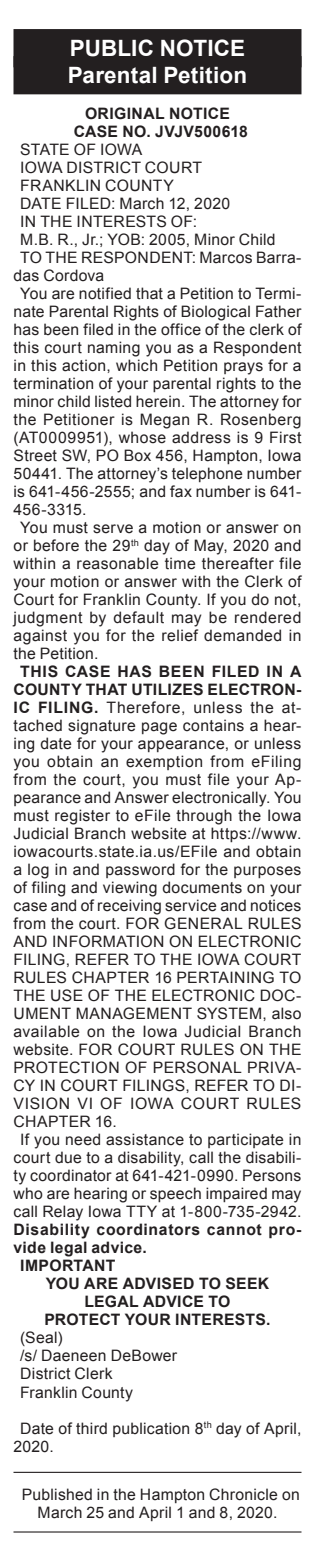
<style>
.page{position:relative;width:315px;height:1556px;background:#fff}
.page>*{position:absolute;margin:0;border:0;box-sizing:border-box;transform-origin:0 0}
.Reversed_Heading_Tit{font:700 22.5px "Arial";letter-spacing:.01em;color:#fff}
.Reversed_Heading_All{font:700 22.5px "Arial";letter-spacing:.005em;color:#fff}
._1_Column_Arial{font:15.75px/18px "Arial";letter-spacing:.02em;color:#231f20;text-align:justify}
._1_Column__Claims{font:700 15.75px "Arial";letter-spacing:.02em;color:#231f20}
._2nd_Heading{font:700 15.75px "Arial";letter-spacing:.02em;color:#231f20}
._1st_Heading{font:700 15.75px "Arial";letter-spacing:.025em;color:#231f20}
._1_Column_Arial-2{font:700 15.75px "Arial";letter-spacing:.02em;color:#231f20}
.s1{font-weight:700}
</style>
<div class="page">
<div style="left:14px;top:29px;width:288px;height:38px;background:#231f20"></div>
<div style="left:14px;top:56px;width:288px;height:38px;background:#231f20"></div>
<hr style="left:14px;top:1471px;width:288px;height:1px;background:#231f20">
<hr style="left:14px;top:1531px;width:288px;height:1px;background:#231f20">
<p class="Reversed_Heading_All" style="left:70px;top:33px;width:177px">PUBLIC NOTICE</p>
<p class="Reversed_Heading_Tit" style="left:68px;top:60px;width:181px">Parental Petition</p>
<p class="_1st_Heading" style="left:85px;top:103px;width:146px">ORIGINAL NOTICE</p>
<p class="_2nd_Heading" style="left:74px;top:121px;width:175px">CASE NO. JVJV500618</p>
<p class="_1_Column_Arial" style="left:20px;top:140px;width:124px">STATE OF IOWA</p>
<p class="_1_Column_Arial" style="left:20px;top:158px;width:183px">IOWA DISTRICT COURT</p>
<p class="_1_Column_Arial" style="left:20px;top:176px;width:155px">FRANKLIN COUNTY</p>
<p class="_1_Column_Arial" style="left:20px;top:194px;width:211px">DATE FILED: March 12, 2020</p>
<p class="_1_Column_Arial" style="left:20px;top:212px;width:178px">IN THE INTERESTS OF:</p>
<p class="_1_Column_Arial" style="left:20px;top:230px;width:257px">M.B. R., Jr.; YOB: 2005, Minor Child</p>
<p class="_1_Column_Arial" style="left:14px;top:248px;width:289px;text-indent:7px">TO THE RESPONDENT: Marcos Barra&shy;das Cordova</p>
<p class="_1_Column_Arial" style="left:14px;top:284px;width:290px;text-indent:7px">You are notified that a Petition to Termi&shy;nate Parental Rights of Biological Father has been filed in the office of the clerk of this court naming you as a Respondent in this action, which Petition prays for a termination of your parental rights to the minor child listed herein. The attorney for the Petitioner is Megan R. Rosenberg (AT0009951), whose address is 9 First Street SW, PO Box 456, Hampton, Iowa 50441. The attorney’s telephone number is 641-456-2555; and fax number is 641- 456-3315.</p>
<p class="_1_Column_Arial" style="left:14px;top:518px;width:290px;text-indent:7px">You must serve a motion or answer on or before the 29<sup>th</sup> day of May, 2020 and within a reasonable time thereafter file your motion or answer with the Clerk of Court for Franklin County. If you do not, judgment by default may be rendered against you for the relief demanded in the Petition.</p>
<p class="_1_Column_Arial" style="left:14px;top:662px;width:290px;text-indent:7px"><span class="s1">THIS CASE HAS BEEN FILED IN A COUNTY THAT UTILIZES ELECTRON-IC FILING.</span> Therefore, unless the at&shy;tached signature page contains a hear&shy;ing date for your appearance, or unless you obtain an exemption from eFiling from the court, you must file your Ap&shy;pearance and Answer electronically. You must register to eFile through the Iowa Judicial Branch website at https://www. iowacourts.state.ia.us/EFile and obtain a log in and password for the purposes of filing and viewing documents on your case and of receiving service and notices from the court. FOR GENERAL RULES AND INFORMATION ON ELECTRONIC FILING, REFER TO THE IOWA COURT RULES CHAPTER 16 PERTAINING TO THE USE OF THE ELECTRONIC DOC-UMENT MANAGEMENT SYSTEM, also available on the Iowa Judicial Branch website. FOR COURT RULES ON THE PROTECTION OF PERSONAL PRIVA-CY IN COURT FILINGS, REFER TO DI-VISION VI OF IOWA COURT RULES CHAPTER 16.</p>
<p class="_1_Column_Arial" style="left:14px;top:1130px;width:290px;text-indent:7px">If you need assistance to participate in court due to a disability, call the disabili&shy;ty coordinator at 641-421-0990. Persons who are hearing or speech impaired may call Relay Iowa TTY at 1-800-735-2942.<br><span class="s1">Disability coordinators cannot pro&shy;vide legal advice.</span></p>
<p class="_1_Column_Arial-2" style="left:20px;top:1255px;width:97px">IMPORTANT</p>
<p class="_1_Column__Claims" style="left:46px;top:1273px;width:225px">YOU ARE ADVISED TO SEEK</p>
<p class="_1_Column__Claims" style="left:84px;top:1291px;width:148px">LEGAL ADVICE TO</p>
<p class="_1_Column__Claims" style="left:44px;top:1309px;width:228px">PROTECT YOUR INTERESTS.</p>
<p class="_1_Column_Arial" style="left:20px;top:1328px;width:44px">(Seal)</p>
<p class="_1_Column_Arial" style="left:20px;top:1346px;width:158px">/s/ Daeneen DeBower</p>
<p class="_1_Column_Arial" style="left:20px;top:1364px;width:94px">District Clerk</p>
<p class="_1_Column_Arial" style="left:20px;top:1382px;width:114px">Franklin County</p>
<p class="_1_Column_Arial" style="left:14px;top:1418px;width:290px;text-indent:7px">Date of third publication 8<sup>th</sup> day of April,<br>2020.</p>
<p class="_1_Column_Arial" style="left:22px;top:1485px;width:279px;text-align:center">Published in the Hampton Chronicle on<br>March 25 and April 1 and 8, 2020.</p>
</div>
